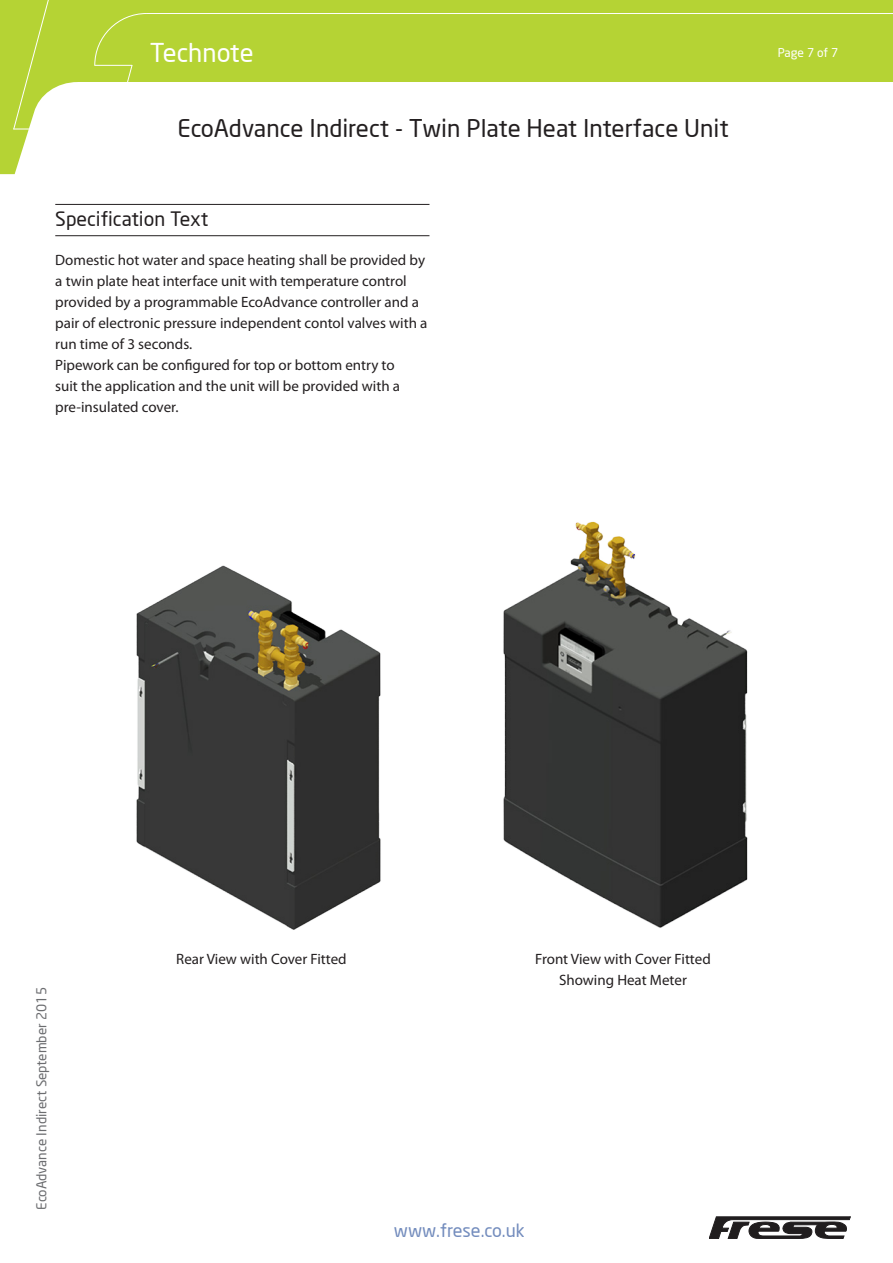
<style>
.page{position:relative;width:893px;height:1263px;background:#fff}
.page>*{position:absolute;margin:0;border:0;box-sizing:border-box;transform-origin:0 0}
.t1{font:25.5px "Neo Sans";color:#fff}
.t2{font:24px "Neo Sans";color:#231f20}
.t3{font:19.5px "Neo Sans";color:#231f20}
.t4{font:18px "Neo Sans";color:#738cbd}
.t5{font:15px/21px "Myriad Pro";color:#231f20}
.t6{font:13.5px "Neo Sans";color:#6c6d70}
.t7{font:12px "Neo Sans";letter-spacing:-.01em;color:#fff}
</style>
<div class="page">
<div style="left:0;top:0;width:893px;height:82px;background:#b5d334"></div>
<svg style="left:0;top:0;width:77px;height:174px"></svg>
<hr style="left:146px;top:13px;width:747px;height:1px;background:#fff">
<svg style="left:94px;top:13px;width:52px;height:69px"></svg>
<svg style="left:709px;top:1217px;width:141px;height:21px"></svg>
<hr style="left:55px;top:204px;width:374px;height:1px;background:#231f20">
<hr style="left:55px;top:235px;width:374px;height:1px;background:#231f20">
<img style="left:503px;top:521px;width:245px;height:407px">
<img style="left:136px;top:565px;width:245px;height:365px">
<h1 class="t1" style="left:150px;top:37px;width:105px">Technote</h1>
<h2 class="t2" style="left:178px;top:114px;width:553px">EcoAdvance Indirect - Twin Plate Heat Interface Unit</h2>
<p class="t3" style="left:55px;top:207px;width:154px">Specification Text</p>
<p class="t5" style="left:55px;top:249px;width:374px">Domestic hot water and space heating shall be provided by a twin plate heat interface unit with temperature control provided by a programmable EcoAdvance controller and a pair of electronic pressure independent contol valves with a run time of 3 seconds.</p>
<p class="t5" style="left:55px;top:354px;width:346px">Pipework can be configured for top or bottom entry to suit the application and the unit will be provided with a pre-insulated cover.</p>
<p class="t7" style="left:778px;top:45px;width:62px">Page 7 of 7</p>
<p class="t6" style="left:33px;top:1210px;width:224px;rotate:-90deg">EcoAdvance Indirect September 2015</p>
<p class="t5" style="left:176px;top:948px;width:172px">Rear View with Cover Fitted</p>
<p class="t5" style="left:535px;top:948px;width:177px;text-align:center">Front View with Cover Fitted<br>Showing Heat Meter</p>
<p class="t4" style="left:394px;top:1219px;width:132px">www.frese.co.uk</p>
</div>
